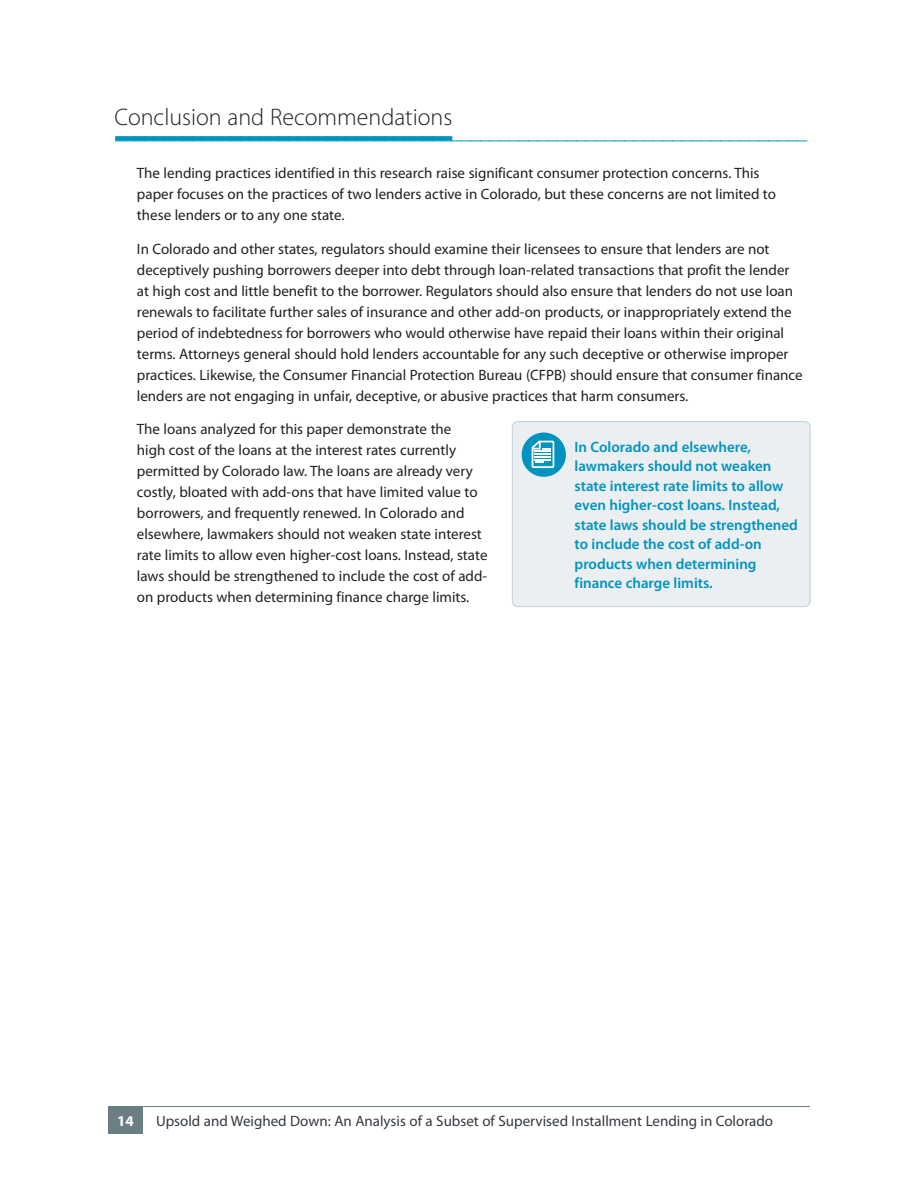
<style>
.page{position:relative;width:918px;height:1188px;background:#fff}
.page>*{position:absolute;margin:0;border:0;box-sizing:border-box;transform-origin:0 0}
.rule_head_id{font:300 24px "Myriad Pro";color:#0093c0}
.rule_head_id-2{font:300 24px "Myriad Pro";color:#231f20}
.t1{font:15px/21px "Myriad Pro";color:#231f20}
.t2{font:600 15px/19.5px "Myriad Pro";color:#0093c0}
.t3{font:15px "Myriad Pro";color:#333941}
.t4{font:700 15px "Myriad Pro";color:#fff}
</style>
<div class="page">
<hr style="left:108px;top:1106px;width:702px;height:1px;background:#6a7e84">
<div style="left:108px;top:1107px;width:35px;height:27px;background:#6a7e84"></div>
<div style="left:115px;top:136px;width:337px;height:5px;background:#0093c0"></div>
<div style="left:512px;top:422px;width:298px;height:185px;background:#ebeff1;border-radius:5px"></div>
<div style="left:512px;top:421px;width:299px;height:186px;border:1px solid #bed2d9;border-radius:5px"></div>
<div style="left:522px;top:433px;width:44px;height:44px;background:#0093c0;border-radius:50%"></div>
<svg style="left:532px;top:441px;width:22px;height:27px"></svg>
<p class="rule_head_id-2" style="left:114px;top:103px;width:339px">Conclusion and Recommendations</p>
<p class="rule_head_id" style="left:114px;top:124px;width:695px">––––––––––––––––––––––––––––––––––––––––––––––––––––––––––––––––––––––––</p>
<p class="t1" style="left:137px;top:162px;width:641px">The lending practices identified in this research raise significant consumer protection concerns. This paper focuses on the practices of two lenders active in Colorado, but these concerns are not limited to these lenders or to any one state.</p>
<p class="t1" style="left:137px;top:238px;width:667px">In Colorado and other states, regulators should examine their licensees to ensure that lenders are not deceptively pushing borrowers deeper into debt through loan-related transactions that profit the lender at high cost and little benefit to the borrower. Regulators should also ensure that lenders do not use loan renewals to facilitate further sales of insurance and other add-on products, or inappropriately extend the period of indebtedness for borrowers who would otherwise have repaid their loans within their original terms. Attorneys general should hold lenders accountable for any such deceptive or otherwise improper practices. Likewise, the Consumer Financial Protection Bureau (CFPB) should ensure that consumer finance lenders are not engaging in unfair, deceptive, or abusive practices that harm consumers.</p>
<p class="t1" style="left:137px;top:419px;width:352px">The loans analyzed for this paper demonstrate the<br>high cost of the loans at the interest rates currently permitted by Colorado law. The loans are already very costly, bloated with add-ons that have limited value to borrowers, and frequently renewed. In Colorado and elsewhere, lawmakers should not weaken state interest rate limits to allow even higher-cost loans. Instead, state laws should be strengthened to include the cost of add&shy;on products when determining finance charge limits.</p>
<p class="t2" style="left:575px;top:437px;width:225px">In Colorado and elsewhere, lawmakers should not weaken state interest rate limits to allow even higher-cost loans. Instead, state laws should be strengthened to include the cost of add-on products when determining finance charge limits.</p>
<p class="t4" style="left:117px;top:1111px;width:18px">14</p>
<p class="t3" style="left:156px;top:1112px;width:619px">Upsold and Weighed Down: An Analysis of a Subset of Supervised Installment Lending in Colorado</p>
</div>
